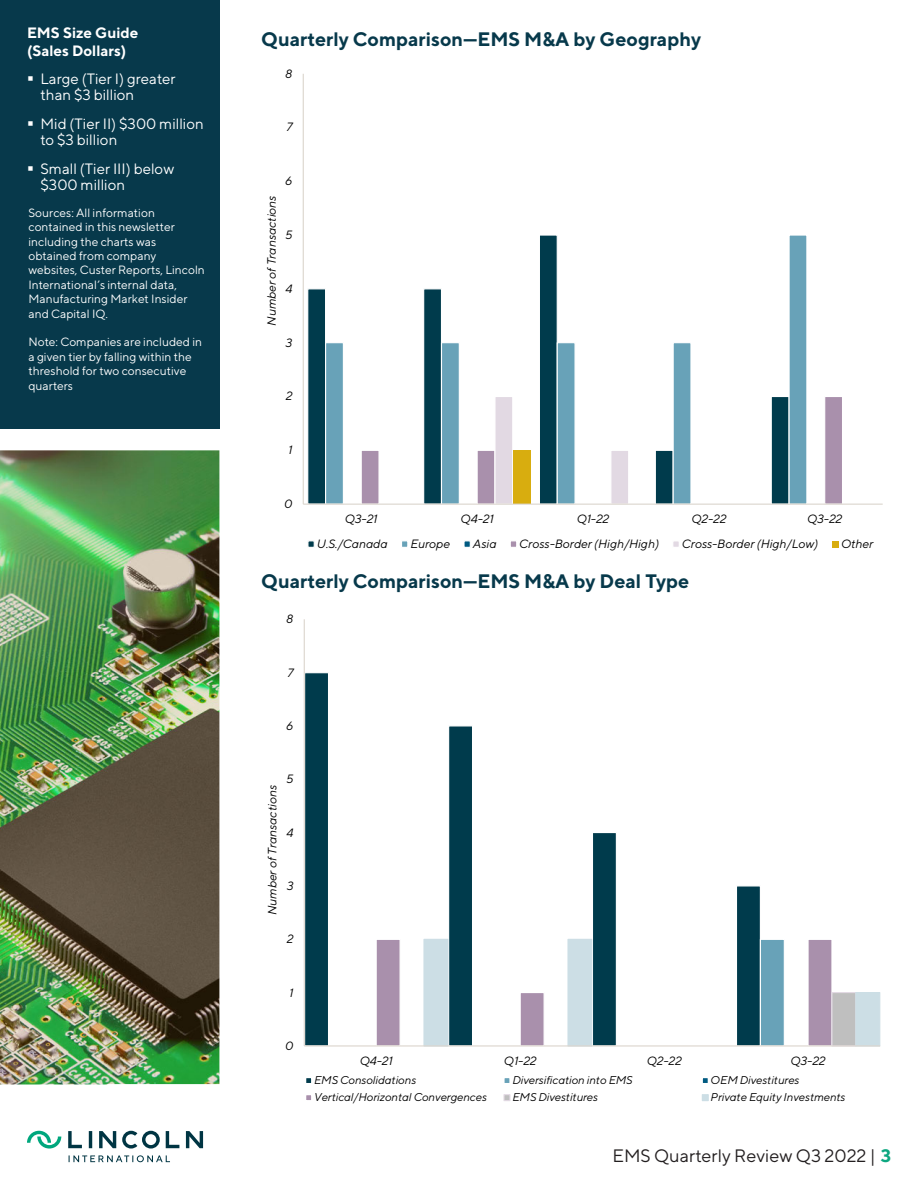
<style>
.page{position:relative;width:918px;height:1188px;background:#fff}
.page>*{position:absolute;margin:0;border:0;box-sizing:border-box;transform-origin:0 0}
.TT_Norms_13pt_Blue_B{font:700 19.5px "TT Norms";color:#07394b}
.t1{font:18px "TT Norms";color:#231f20}
.t2{font:15px/16.5px "TT Norms";color:#fff}
.Standard_TTNorm_10pt{font:700 15px/18px "TT Norms";color:#fff}
.t3{font:12px/14.4px "TT Norms";color:#fff}
.t4{font:italic 12px "TT Norms";color:#000}
.t5{font:12px/14.4px "TT Norms";color:#fefefe}
.t6{font:italic 11.4px "TT Norms";letter-spacing:-.005em;color:#000}
.s1{font-weight:700;color:#0da780}
</style>
<div class="page">
<svg style="left:89px;top:1131px;width:3px;height:17px"></svg>
<svg style="left:99px;top:1131px;width:17px;height:17px"></svg>
<svg style="left:68px;top:1131px;width:14px;height:17px"></svg>
<svg style="left:186px;top:1131px;width:17px;height:17px"></svg>
<svg style="left:166px;top:1131px;width:13px;height:17px"></svg>
<svg style="left:122px;top:1131px;width:38px;height:18px"></svg>
<svg style="left:27px;top:1131px;width:34px;height:18px"></svg>
<svg style="left:69px;top:1155px;width:101px;height:7px"></svg>
<svg style="left:307px;top:288px;width:17px;height:216px;background:#154b5a"></svg>
<svg style="left:324px;top:235px;width:483px;height:269px"></svg>
<svg style="left:360px;top:395px;width:484px;height:109px"></svg>
<svg style="left:494px;top:395px;width:136px;height:109px"></svg>
<div style="left:513px;top:450px;width:18px;height:54px;background:#d8ad0f"></div>
<hr style="left:303px;top:74px;width:1px;height:430px;background:#dbd5cd">
<hr style="left:303px;top:504px;width:580px;height:1px;background:#dbd5cd">
<div style="left:307px;top:540px;width:8px;height:8px;background:#003b4c;border:1px solid #fff"></div>
<div style="left:401px;top:540px;width:7px;height:8px;background:#68a2b8;border:1px solid #fff"></div>
<div style="left:463px;top:540px;width:8px;height:8px;background:#005a81;border:1px solid #fff"></div>
<div style="left:510px;top:540px;width:7px;height:8px;background:#a990ac;border:1px solid #fff"></div>
<div style="left:672px;top:540px;width:8px;height:8px;background:#e2d9e3;border:1px solid #fff"></div>
<div style="left:832px;top:541px;width:7px;height:6px;background:#d8ad0f"></div>
<div style="left:0;top:0;width:220px;height:429px;background:#07394b"></div>
<svg style="left:305px;top:672px;width:455px;height:373px"></svg>
<svg style="left:375px;top:938px;width:48px;height:107px"></svg>
<svg style="left:423px;top:938px;width:458px;height:108px"></svg>
<hr style="left:304px;top:619px;width:1px;height:427px;background:#dbd5cd">
<hr style="left:304px;top:1045px;width:576px;height:2px;background:#dbd5cd">
<div style="left:305px;top:1077px;width:7px;height:7px;border:1px solid #fff"></div>
<svg style="left:505px;top:1079px;width:4px;height:3px"></svg>
<div style="left:503px;top:1077px;width:8px;height:7px;border:1px solid #fff"></div>
<div style="left:702px;top:1077px;width:7px;height:7px;border:1px solid #fff"></div>
<div style="left:305px;top:1094px;width:7px;height:7px;border:1px solid #fff"></div>
<svg style="left:505px;top:1096px;width:4px;height:3px"></svg>
<div style="left:503px;top:1094px;width:8px;height:7px;border:1px solid #e2d9e3"></div>
<div style="left:702px;top:1094px;width:7px;height:7px;border:1px solid #ccdee5"></div>
<img style="left:0;top:450px;width:219px;height:635px">
<p class="Standard_TTNorm_10pt" style="left:27px;top:23px;width:113px">EMS Size Guide (Sales Dollars)</p>
<p class="t2" style="left:40px;top:70px;width:137px">Large (Tier I) greater than $3 billion</p>
<p class="t2" style="left:40px;top:115px;width:165px">Mid (Tier II) $300 million to $3 billion</p>
<p class="t2" style="left:40px;top:160px;width:135px">Small (Tier III) below $300 million</p>
<p class="t3" style="left:28px;top:205px;width:178px">Sources: All information contained in this newsletter including the charts was obtained from company websites, Custer Reports, Lincoln<br>International’s internal data,<br>Manufacturing Market Insider and Capital IQ.</p>
<p class="t5" style="left:28px;top:335px;width:175px">Note: Companies are included in a given tier by falling within the threshold for two consecutive quarters</p>
<p class="TT_Norms_13pt_Blue_B" style="left:261px;top:27px;width:441px">Quarterly Comparison—EMS M&amp;A by Geography</p>
<p class="t4" style="left:285px;top:66px;width:9px">8</p>
<p class="t4" style="left:286px;top:120px;width:7px">7</p>
<p class="t4" style="left:264px;top:326px;width:132px;rotate:-90deg">Number of Transactions</p>
<p class="t4" style="left:285px;top:174px;width:9px">6</p>
<p class="t4" style="left:285px;top:227px;width:9px">5</p>
<p class="t4" style="left:285px;top:281px;width:9px">4</p>
<p class="t4" style="left:286px;top:335px;width:8px">3</p>
<p class="t4" style="left:286px;top:389px;width:8px">2</p>
<p class="t4" style="left:288px;top:443px;width:6px">1</p>
<p class="t4" style="left:284px;top:496px;width:10px">0</p>
<p class="t4" style="left:345px;top:512px;width:34px">Q3-21</p>
<p class="t4" style="left:461px;top:512px;width:35px">Q4-21</p>
<p class="t4" style="left:577px;top:512px;width:34px">Q1-22</p>
<p class="t4" style="left:691px;top:512px;width:37px">Q2-22</p>
<p class="t4" style="left:807px;top:512px;width:37px">Q3-22</p>
<p class="t4" style="left:317px;top:536px;width:72px">U.S./Canada</p>
<p class="t4" style="left:411px;top:536px;width:41px">Europe</p>
<p class="t4" style="left:473px;top:536px;width:25px">Asia</p>
<p class="t4" style="left:519px;top:536px;width:141px">Cross-Border (High/High)</p>
<p class="t4" style="left:682px;top:536px;width:138px">Cross-Border (High/Low)</p>
<p class="t4" style="left:841px;top:536px;width:34px">Other</p>
<p class="TT_Norms_13pt_Blue_B" style="left:261px;top:569px;width:430px">Quarterly Comparison—EMS M&amp;A by Deal Type</p>
<p class="t4" style="left:286px;top:612px;width:9px">8</p>
<p class="t4" style="left:287px;top:665px;width:7px">7</p>
<p class="t4" style="left:286px;top:718px;width:9px">6</p>
<p class="t4" style="left:265px;top:915px;width:131px;rotate:-90deg">Number of Transactions</p>
<p class="t4" style="left:286px;top:772px;width:9px">5</p>
<p class="t4" style="left:286px;top:825px;width:9px">4</p>
<p class="t4" style="left:287px;top:878px;width:8px">3</p>
<p class="t4" style="left:287px;top:932px;width:8px">2</p>
<p class="t4" style="left:289px;top:985px;width:6px">1</p>
<p class="t4" style="left:285px;top:1038px;width:10px">0</p>
<p class="t4" style="left:360px;top:1054px;width:34px">Q4-21</p>
<p class="t4" style="left:504px;top:1054px;width:34px">Q1-22</p>
<p class="t4" style="left:647px;top:1054px;width:37px">Q2-22</p>
<p class="t4" style="left:791px;top:1054px;width:37px">Q3-22</p>
<p class="t6" style="left:314px;top:1073px;width:104px">EMS Consolidations</p>
<p class="t6" style="left:512px;top:1073px;width:122px">Diversification into EMS</p>
<p class="t6" style="left:711px;top:1073px;width:90px">OEM Divestitures</p>
<p class="t6" style="left:314px;top:1090px;width:174px">Vertical/Horizontal Convergences</p>
<p class="t6" style="left:512px;top:1090px;width:87px">EMS Divestitures</p>
<p class="t6" style="left:711px;top:1090px;width:136px">Private Equity Investments</p>
<h2 class="t1" style="left:612px;top:1145px;width:280px">EMS Quarterly Review Q3 2022 | <span class="s1">3</span></h2>
</div>
